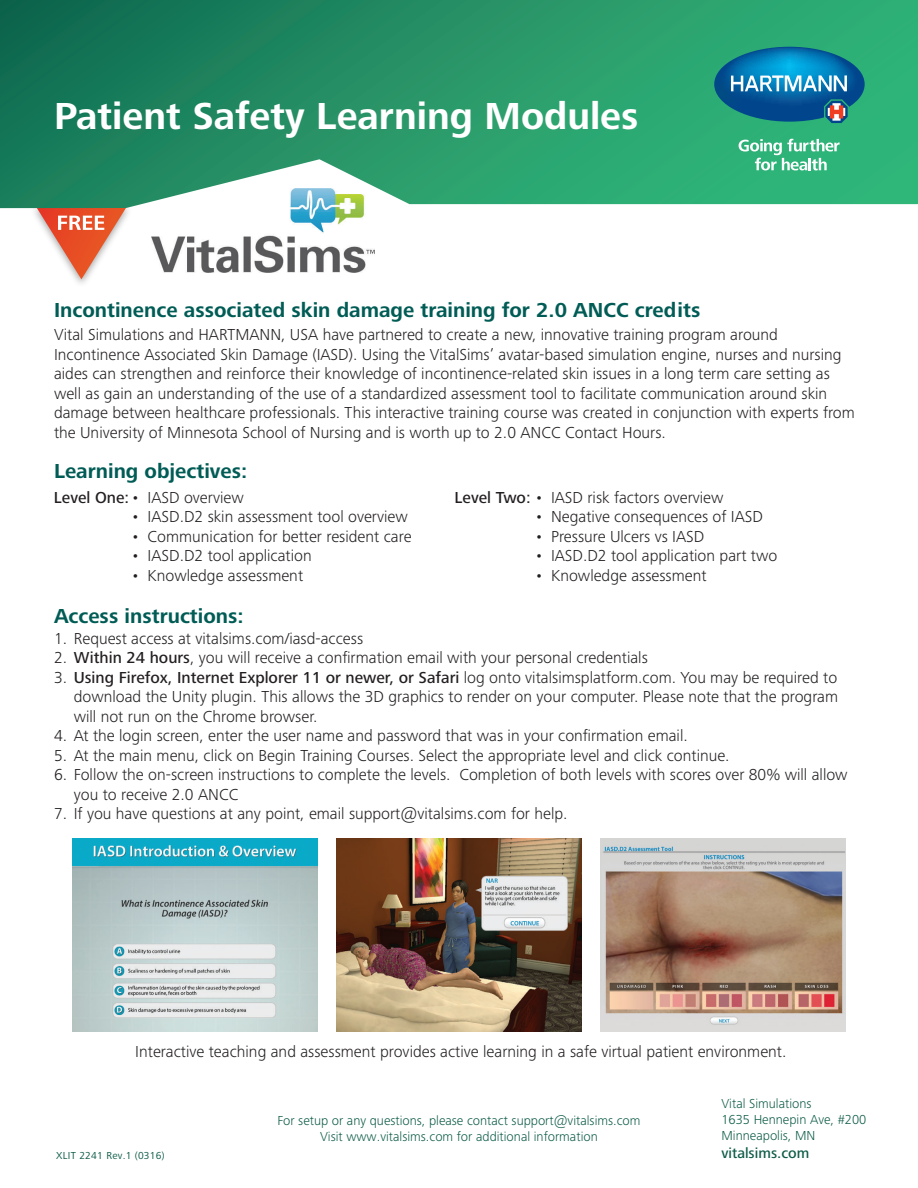
<style>
.page{position:relative;width:918px;height:1188px;background:#fff}
.page>*{position:absolute;margin:0;border:0;box-sizing:border-box;transform-origin:0 0}
.t1{font:700 39px "Frutiger Next Pro";color:#fff}
.t2{font:700 21px "Frutiger Next Pro";color:#005c55}
.t3{font:300 16.5px/19.5px "Frutiger Next Pro";color:#231f20}
.t4{font:500 15px "Frutiger Next Pro";color:#0d5c47}
.t5{font:300 13.5px/16.2px "Frutiger Next Pro";color:#0d5c47}
.t6{font:10.5px "Frutiger Next Pro";letter-spacing:.025em;color:#0d5c47}
.s1{font-weight:500}
</style>
<div class="page">
<img style="left:0;top:208px;width:166px;height:76px">
<svg style="left:37px;top:208px;width:89px;height:71px"></svg>
<img style="left:151px;top:208px;width:224px;height:64px">
<svg style="left:0;top:0;width:918px;height:208px;background:#2f9a6f"></svg>
<svg style="left:714px;top:47px;width:151px;height:76px;background:#2281a1"></svg>
<svg style="left:739px;top:139px;width:101px;height:31px"></svg>
<img style="left:73px;top:839px;width:244px;height:193px">
<img style="left:601px;top:839px;width:244px;height:193px">
<img style="left:337px;top:839px;width:244px;height:193px">
<h1 class="t1" style="left:54px;top:94px;width:586px">Patient Safety Learning Modules</h1>
<p class="t2" style="left:54px;top:298px;width:648px">Incontinence associated skin damage training for 2.0 ANCC credits</p>
<p class="t3" style="left:54px;top:325px;width:802px">Vital Simulations and HARTMANN, USA have partnered to create a new, innovative training program around Incontinence Associated Skin Damage (IASD). Using the VitalSims’ avatar-based simulation engine, nurses and nursing aides can strengthen and reinforce their knowledge of incontinence-related skin issues in a long term care setting as well as gain an understanding of the use of a standardized assessment tool to facilitate communication around skin damage between healthcare professionals. This interactive training course was created in conjunction with experts from the University of Minnesota School of Nursing and is worth up to 2.0 ANCC Contact Hours.</p>
<p class="t2" style="left:54px;top:459px;width:195px">Learning objectives:</p>
<p class="t3" style="left:54px;top:487px;width:191px"><span class="s1">Level One:</span> • IASD overview</p>
<p class="t3" style="left:131px;top:507px;width:278px">• IASD.D2 skin assessment tool overview</p>
<p class="t3" style="left:131px;top:526px;width:282px">• Communication for better resident care</p>
<p class="t3" style="left:131px;top:546px;width:182px">• IASD.D2 tool application</p>
<p class="t3" style="left:131px;top:565px;width:173px">• Knowledge assessment</p>
<p class="t3" style="left:455px;top:487px;width:270px"><span class="s1">Level Two:</span> • IASD risk factors overview</p>
<p class="t3" style="left:535px;top:507px;width:230px">• Negative consequences of IASD</p>
<p class="t3" style="left:535px;top:526px;width:171px">• Pressure Ulcers vs IASD</p>
<p class="t3" style="left:535px;top:546px;width:244px">• IASD.D2 tool application part two</p>
<p class="t3" style="left:535px;top:565px;width:173px">• Knowledge assessment</p>
<p class="t2" style="left:54px;top:604px;width:191px">Access instructions:</p>
<p class="t3" style="left:54px;top:629px;width:311px">1. Request access at vitalsims.com/iasd-access</p>
<p class="t3" style="left:54px;top:648px;width:595px">2. <span class="s1">Within 24 hours</span>, you will receive a confirmation email with your personal credentials</p>
<p class="t3" style="left:74px;top:668px;width:766px;text-align:justify;text-indent:-20px">3. <span class="s1">Using Firefox, Internet Explorer 11 or newer, or Safari</span> log onto vitalsimsplatform.com. You may be required to download the Unity plugin. This allows the 3D graphics to render on your computer. Please note that the program will not run on the Chrome browser.</p>
<p class="t3" style="left:54px;top:726px;width:635px">4. At the login screen, enter the user name and password that was in your confirmation email.</p>
<p class="t3" style="left:54px;top:746px;width:677px">5. At the main menu, click on Begin Training Courses. Select the appropriate level and click continue.</p>
<p class="t3" style="left:74px;top:765px;width:775px;text-indent:-20px">6. Follow the on-screen instructions to complete the levels. Completion of both levels with scores over 80% will allow you to receive 2.0 ANCC</p>
<p class="t3" style="left:54px;top:804px;width:515px">7. If you have questions at any point, email support@vitalsims.com for help.</p>
<p class="t3" style="left:135px;top:1041px;width:653px">Interactive teaching and assessment provides active learning in a safe virtual patient environment.</p>
<p class="t6" style="left:56px;top:1149px;width:110px">XLIT 2241 Rev.1 (0316)</p>
<p class="t5" style="left:277px;top:1112px;width:365px;text-align:center">For setup or any questions, please contact support@vitalsims.com<br>Visit www.vitalsims.com for additional information</p>
<p class="t5" style="left:722px;top:1095px;width:146px">Vital Simulations<br>1635 Hennepin Ave, #200<br>Minneapolis, MN</p>
<p class="t4" style="left:722px;top:1145px;width:89px">vitalsims.com</p>
</div>
